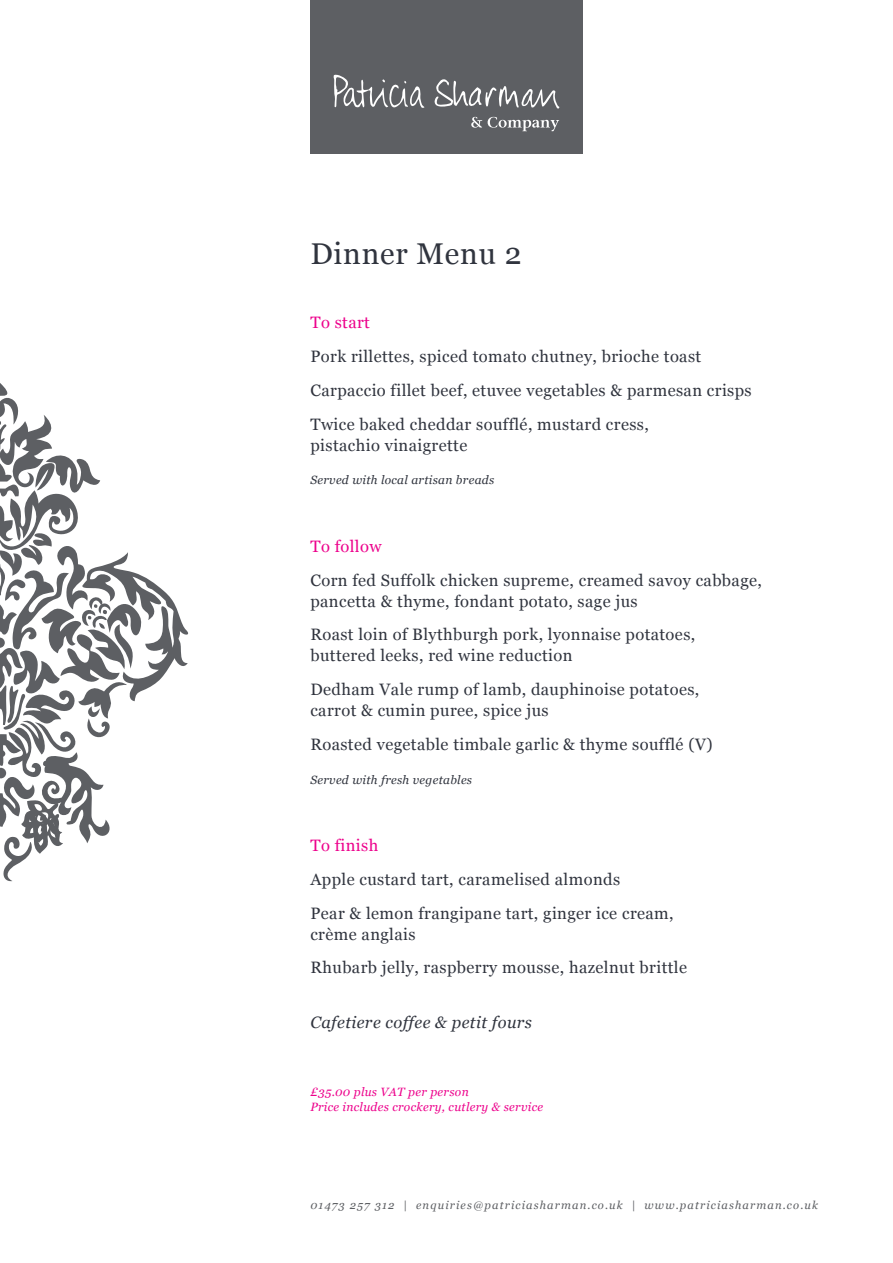
<style>
.page{position:relative;width:893px;height:1263px;background:#fff}
.page>*{position:absolute;margin:0;border:0;box-sizing:border-box;transform-origin:0 0}
.t1{font:30px "Georgia";letter-spacing:.025em;color:#30343e}
.t2{font:16.5px/33.8px "Georgia";letter-spacing:.025em;color:#30343e}
.t3{font:italic 16.5px "Georgia";letter-spacing:.025em;color:#30343e}
.t4{font:16.5px "Georgia";letter-spacing:.025em;color:#ed028c}
.t5{font:italic 12px/15px "Georgia";letter-spacing:.025em;color:#ed028c}
.t6{font:italic 12px "Georgia";letter-spacing:.025em;color:#30343e}
.t7{font:italic 11.25px "Georgia";letter-spacing:.1em;color:#5d5f63}
</style>
<div class="page">
<svg style="left:0;top:383px;width:189px;height:499px"></svg>
<div style="left:310px;top:0;width:273px;height:153px;background:#5d5f63"></div>
<svg style="left:334px;top:75px;width:225px;height:34px"></svg>
<svg style="left:471px;top:117px;width:11px;height:11px"></svg>
<svg style="left:488px;top:117px;width:71px;height:14px"></svg>
<h1 class="t1" style="left:310px;top:235px;width:213px">Dinner Menu 2</h1>
<p class="t4" style="left:310px;top:313px;width:61px">To start</p>
<p class="t2" style="left:310px;top:340px;width:443px">Pork rillettes, spiced tomato chutney, brioche toast<br>Carpaccio fillet beef, etuvee vegetables &amp; parmesan crisps<br>Twice baked cheddar soufflé, mustard cress,</p>
<p class="t2" style="left:310px;top:428px;width:158px">pistachio vinaigrette</p>
<p class="t6" style="left:310px;top:473px;width:185px">Served with local artisan breads</p>
<p class="t4" style="left:310px;top:536px;width:73px">To follow</p>
<p class="t2" style="left:310px;top:570px;width:453px;line-height:21px">Corn fed Suffolk chicken supreme, creamed savoy cabbage, pancetta &amp; thyme, fondant potato, sage jus</p>
<p class="t2" style="left:310px;top:624px;width:386px;line-height:21px">Roast loin of Blythburgh pork, lyonnaise potatoes, buttered leeks, red wine reduction</p>
<p class="t2" style="left:310px;top:679px;width:390px;line-height:21px">Dedham Vale rump of lamb, dauphinoise potatoes, carrot &amp; cumin puree, spice jus</p>
<p class="t2" style="left:310px;top:728px;width:404px">Roasted vegetable timbale garlic &amp; thyme soufflé (V)</p>
<p class="t6" style="left:310px;top:772px;width:163px">Served with fresh vegetables</p>
<p class="t4" style="left:310px;top:835px;width:69px">To finish</p>
<p class="t2" style="left:310px;top:863px;width:365px">Apple custard tart, caramelised almonds<br>Pear &amp; lemon frangipane tart, ginger ice cream,</p>
<p class="t2" style="left:310px;top:917px;width:378px">crème anglais<br>Rhubarb jelly, raspberry mousse, hazelnut brittle</p>
<p class="t3" style="left:310px;top:1012px;width:223px">Cafetiere coffee &amp; petit fours</p>
<p class="t5" style="left:310px;top:1084px;width:234px">£35.00 plus VAT per person<br>Price includes crockery, cutlery &amp; service</p>
<p class="t7" style="left:310px;top:1197px;width:509px">01473 257 312 | enquiries@patriciasharman.co.uk | www.patriciasharman.co.uk</p>
</div>
